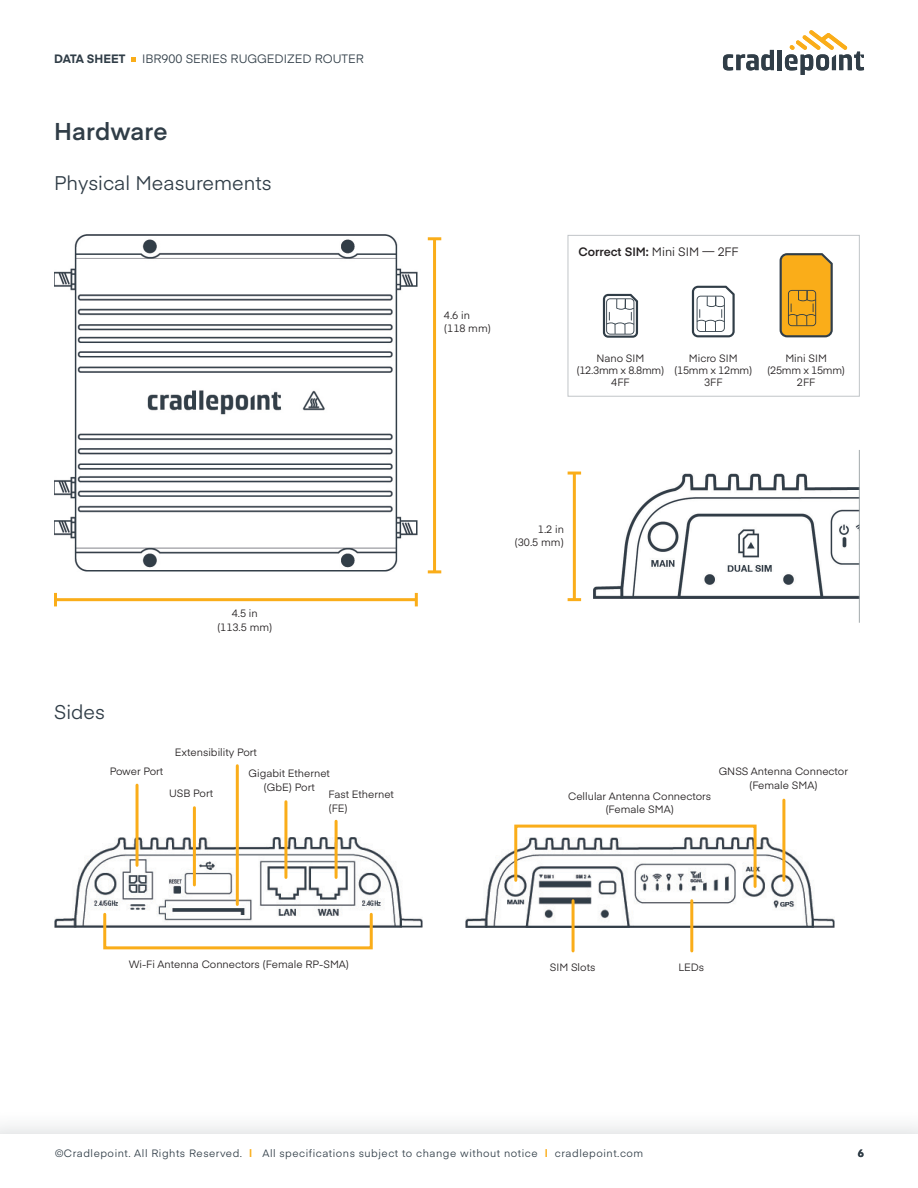
<style>
.page{position:relative;width:918px;height:1188px;background:#fff}
.page>*{position:absolute;margin:0;border:0;box-sizing:border-box;transform-origin:0 0}
.Subhead_Body{font:600 24px "Eina 01";letter-spacing:.005em;color:#303d47}
.Taxonomy_label{font:19.5px "Eina 01";color:#303d47}
.t1{font:12px "Eina 01";color:#303d47}
.Body_copy__Lead_9__t{font:600 12px "Eina 01";color:#231f20}
.t2{font:700 12px "Eina 01";color:#303d47}
.Body_copy{font:10.5px/13.5px "Eina 01";color:#231f20;text-align:center}
.t3{font:10.5px "Eina 01";letter-spacing:.05em;color:#303d47}
.line_art_labels{font:10.5px/13.5px "Eina 01";color:#231f20}
.Body_copy-2{font:10.5px "Eina 01";letter-spacing:-.025em;color:#231f20}
.t4{font:700 10.5px "Eina 01";color:#303d47}
.s1{font-weight:400}
.s2{font-weight:700;color:#faad19}
</style>
<div class="page">
<div style="left:0;top:1108px;width:918px;height:80px;background:#303d47;opacity:.22"></div>
<div style="left:0;top:1134px;width:918px;height:54px;background:#fff"></div>
<svg style="left:131px;top:57px;width:5px;height:5px"></svg>
<img style="left:54px;top:235px;width:364px;height:336px">
<svg style="left:723px;top:50px;width:51px;height:20px"></svg>
<hr style="left:778px;top:50px;width:4px;height:20px;background:#303d47">
<svg style="left:785px;top:30px;width:79px;height:45px"></svg>
<hr style="left:433px;top:239px;width:3px;height:333px;background:#faad19">
<svg style="left:428px;top:570px;width:13px;height:3px"></svg>
<svg style="left:428px;top:237px;width:13px;height:3px"></svg>
<hr style="left:56px;top:598px;width:360px;height:3px;background:#faad19">
<svg style="left:54px;top:593px;width:3px;height:13px"></svg>
<svg style="left:415px;top:593px;width:3px;height:13px"></svg>
<svg style="left:692px;top:286px;width:43px;height:51px"></svg>
<svg style="left:780px;top:253px;width:53px;height:84px;background:#da9d26"></svg>
<div style="left:568px;top:235px;width:292px;height:162px;border:1px solid #c1c5c8"></div>
<svg style="left:603px;top:294px;width:35px;height:44px"></svg>
<hr style="left:573px;top:473px;width:3px;height:127px;background:#faad19">
<svg style="left:568px;top:598px;width:13px;height:3px"></svg>
<svg style="left:568px;top:472px;width:13px;height:3px"></svg>
<img style="left:594px;top:474px;width:265px;height:125px">
<img style="left:54px;top:838px;width:368px;height:89px">
<hr style="left:136px;top:785px;width:3px;height:80px;background:#faad19">
<img style="left:466px;top:838px;width:368px;height:89px">
<svg style="left:513px;top:824px;width:245px;height:65px"></svg>
<hr style="left:572px;top:901px;width:3px;height:50px;background:#faad19">
<hr style="left:690px;top:901px;width:3px;height:50px;background:#faad19">
<hr style="left:782px;top:800px;width:3px;height:80px;background:#faad19">
<hr style="left:193px;top:808px;width:3px;height:77px;background:#faad19">
<hr style="left:236px;top:766px;width:3px;height:138px;background:#faad19">
<hr style="left:335px;top:821px;width:3px;height:56px;background:#faad19">
<hr style="left:284px;top:802px;width:3px;height:75px;background:#faad19">
<div style="left:103px;top:913px;width:270px;height:36px;border:3px solid #faad19"></div>
<hr style="left:859px;top:450px;width:1px;height:173px;background:#a2a9ac">
<p class="t2" style="left:54px;top:50px;width:73px">DATA SHEET</p>
<p class="t1" style="left:142px;top:50px;width:223px">IBR900 SERIES RUGGEDIZED ROUTER</p>
<p class="Subhead_Body" style="left:54px;top:114px;width:115px">Hardware</p>
<p class="Taxonomy_label" style="left:54px;top:169px;width:219px">Physical Measurements</p>
<p class="line_art_labels" style="left:444px;top:307px;width:49px">4.6 in (118 mm)</p>
<p class="Body_copy__Lead_9__t" style="left:578px;top:243px;width:162px">Correct SIM: <span class="s1">Mini SIM — 2FF</span></p>
<p class="Body_copy" style="left:596px;top:351px;width:50px">Nano SIM</p>
<p class="Body_copy" style="left:576px;top:363px;width:89px">(12.3mm x 8.8mm)</p>
<p class="Body_copy" style="left:611px;top:375px;width:20px">4FF</p>
<p class="Body_copy" style="left:689px;top:351px;width:50px">Micro SIM</p>
<p class="Body_copy-2" style="left:674px;top:362px;width:80px">(15mm x 12mm)</p>
<p class="Body_copy" style="left:704px;top:375px;width:20px">3FF</p>
<p class="Body_copy" style="left:785px;top:351px;width:43px">Mini SIM</p>
<p class="Body_copy-2" style="left:767px;top:362px;width:80px">(25mm x 15mm)</p>
<p class="Body_copy" style="left:797px;top:375px;width:20px">2FF</p>
<p class="Taxonomy_label" style="left:54px;top:697px;width:52px">Sides</p>
<p class="Body_copy" style="left:217px;top:606px;width:57px">4.5 in (113.5 mm)</p>
<p class="Body_copy" style="left:175px;top:745px;width:84px">Extensibility Port</p>
<p class="Body_copy" style="left:110px;top:764px;width:55px">Power Port</p>
<p class="Body_copy" style="left:169px;top:785px;width:46px">USB Port</p>
<p class="Body_copy" style="left:249px;top:766px;width:83px">Gigabit Ethernet (GbE) Port</p>
<p class="Body_copy" style="left:329px;top:787px;width:67px;text-align:left">Fast Ethernet (FE)</p>
<p class="line_art_labels" style="left:515px;top:522px;width:51px;text-align:right">1.2 in (30.5 mm)</p>
<p class="Body_copy" style="left:568px;top:788px;width:145px">Cellular Antenna Connectors</p>
<p class="Body_copy" style="left:605px;top:802px;width:70px">(Female SMA)</p>
<p class="Body_copy" style="left:719px;top:764px;width:131px">GNSS Antenna Connector (Female SMA)</p>
<p class="Body_copy" style="left:129px;top:957px;width:222px">Wi-Fi Antenna Connectors (Female RP-SMA)</p>
<p class="Body_copy" style="left:550px;top:960px;width:47px">SIM Slots</p>
<p class="Body_copy" style="left:679px;top:960px;width:27px">LEDs</p>
<p class="t3" style="left:55px;top:1146px;width:590px">©Cradlepoint. All Rights Reserved. <span class="s2">|</span> All specifications subject to change without notice <span class="s2">|</span> cradlepoint.com</p>
<p class="t4" style="left:858px;top:1146px;width:8px">6</p>
</div>
